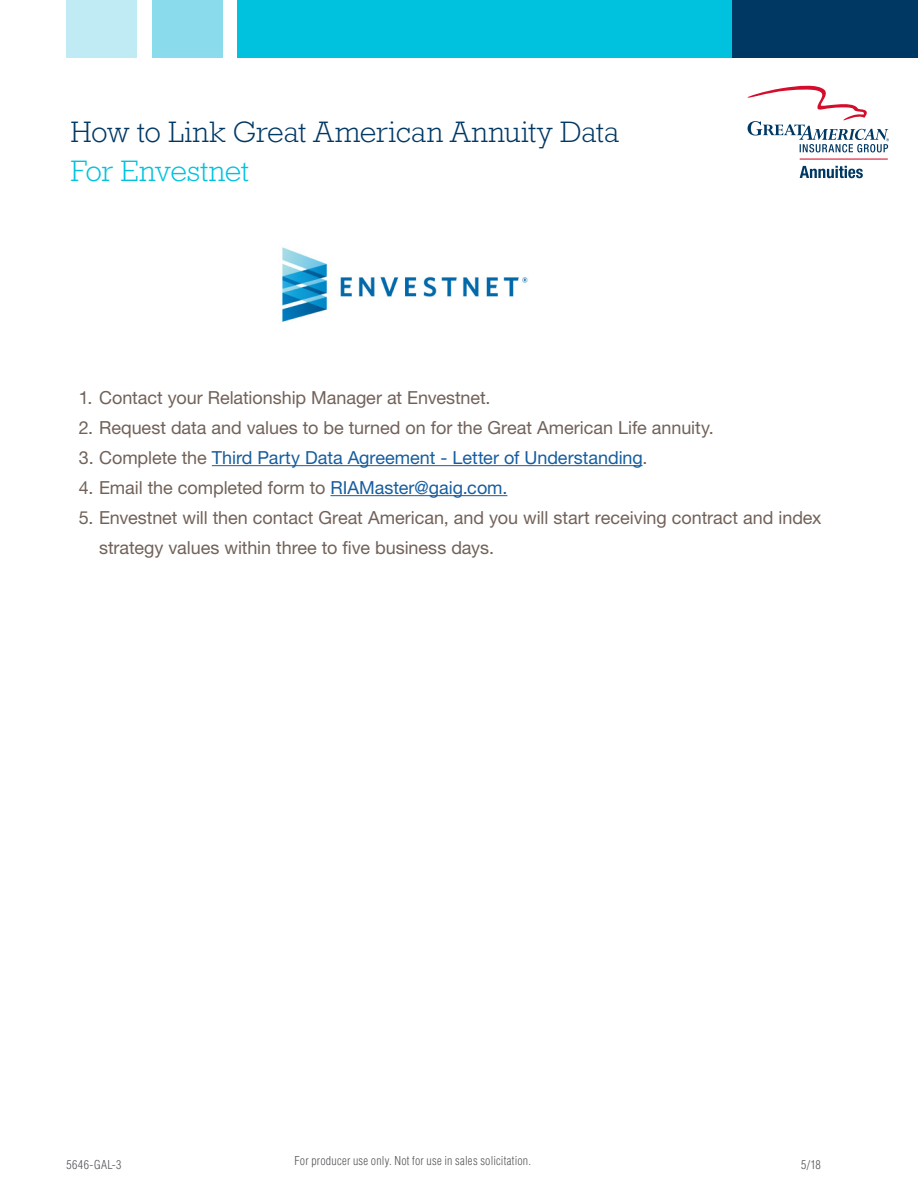
<style>
.page{position:relative;width:918px;height:1188px;background:#fff}
.page>*{position:absolute;margin:0;border:0;box-sizing:border-box;transform-origin:0 0}
.t1{font:300 30px "Rockwell Std";letter-spacing:-.01em;color:#003864}
.t2{font:300 30px "Rockwell Std";letter-spacing:-.01em;color:#00c2df}
.t3{font:18px/30px "Helvetica Neue LT Std";letter-spacing:-.005em;color:#716259}
.t4{font:18px "Helvetica Neue LT Std";letter-spacing:-.005em;color:#175d9e}
.t5{font:300 condensed 12px "Helvetica LT Std";letter-spacing:.015em;color:#54565b}
.s1{color:#716259}
.s2{color:#175d9e}
</style>
<div class="page">
<div style="left:732px;top:0;width:186px;height:58px;background:#003864"></div>
<div style="left:238px;top:0;width:494px;height:58px;background:#00c2df"></div>
<div style="left:152px;top:0;width:71px;height:58px;background:#8adbec"></div>
<div style="left:67px;top:0;width:70px;height:58px;background:#c0eaf4"></div>
<hr style="left:800px;top:159px;width:88px;height:1px;background:#d30d2b">
<svg style="left:800px;top:166px;width:63px;height:12px"></svg>
<svg style="left:747px;top:85px;width:142px;height:67px"></svg>
<hr style="left:212px;top:465px;width:431px;height:1px;background:#175d9e">
<hr style="left:330px;top:495px;width:177px;height:1px;background:#175d9e">
<img style="left:282px;top:247px;width:246px;height:75px">
<p class="t1" style="left:71px;top:115px;width:550px">How to Link Great American Annuity Data</p>
<p class="t2" style="left:71px;top:154px;width:179px">For Envestnet</p>
<p class="t3" style="left:79px;top:382px;width:413px">1. Contact your Relationship Manager at Envestnet.</p>
<p class="t3" style="left:79px;top:412px;width:637px">2. Request data and values to be turned on for the Great American Life annuity.</p>
<p class="t4" style="left:79px;top:447px;width:570px"><span class="s1">3. Complete the</span> Third Party Data Agreement - Letter of Understanding<span class="s1">.</span></p>
<p class="t3" style="left:79px;top:472px;width:430px">4. Email the completed form to <span class="s2">RIAMaster@gaig.com.</span></p>
<p class="t3" style="left:99px;top:502px;width:724px;text-indent:-20px">5. Envestnet will then contact Great American, and you will start receiving contract and index strategy values within three to five business days.</p>
<p class="t5" style="left:294px;top:1154px;width:238px">For producer use only. Not for use in sales solicitation.</p>
<p class="t5" style="left:66px;top:1157px;width:57px">5646-GAL-3</p>
<p class="t5" style="left:801px;top:1157px;width:21px">5/18</p>
</div>
